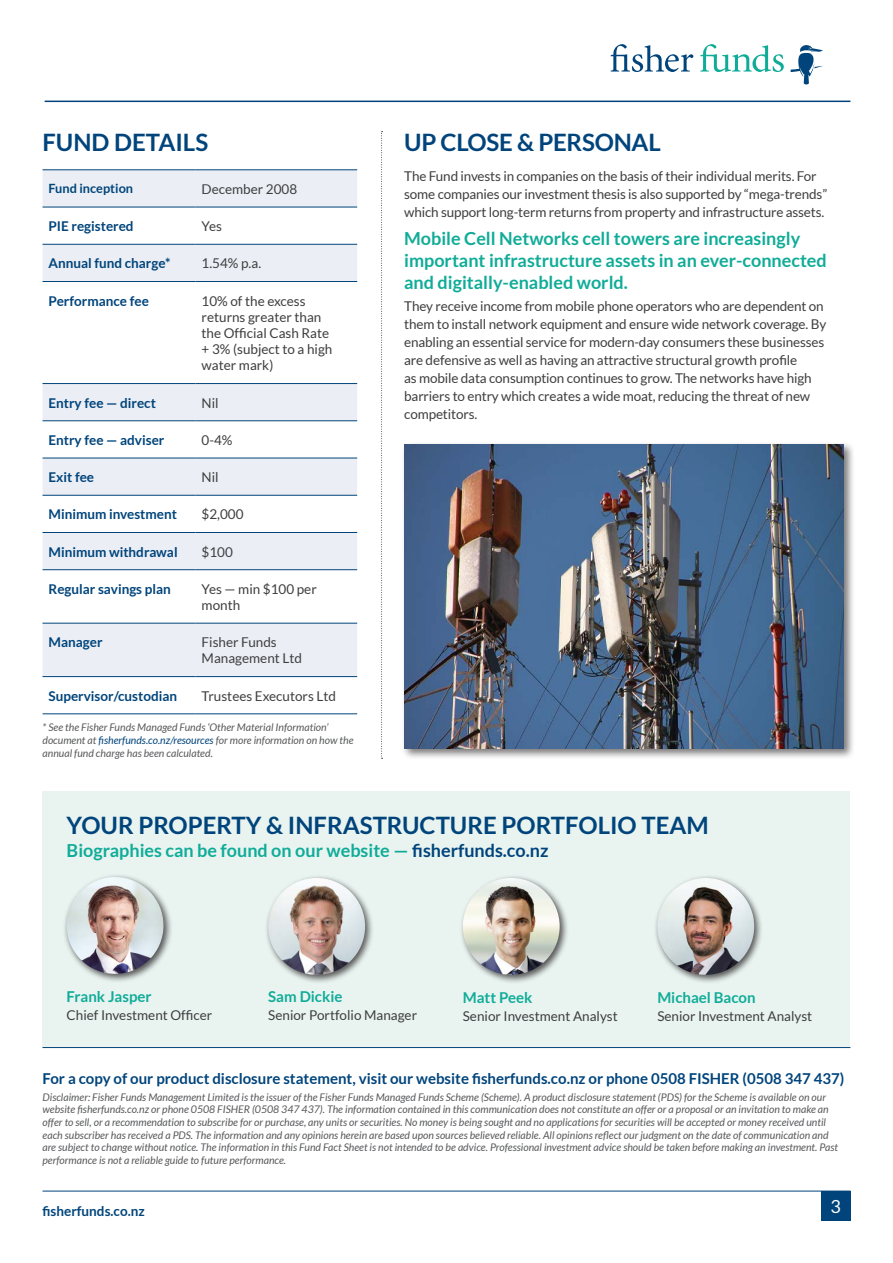
<style>
.page{position:relative;width:893px;height:1263px;background:#fff}
.page>*{position:absolute;margin:0;border:0;box-sizing:border-box;transform-origin:0 0}
._2018_-_Heading_1{font:700 24px "Lato";color:#00447b}
._2018_-_Heading_2{font:700 18px/21.6px "Lato";color:#10ac98}
.t1{font:18px "Lato";color:#fff}
._2018_-_Disclaimer_H{font:700 15px "Lato";color:#00447b}
._2018_-_Staff_Name{font:700 15px "Lato";color:#10ac98}
._2018_-_Body_text{font:13.5px/18px "Lato";letter-spacing:-.01em;color:#3e3e3f}
._2018_-_Body_text-2{font:700 13.5px "Lato";color:#00447b}
._2018_-_Body_text-3{font:700 12.75px "Lato";color:#00447b}
._2018_-_Disclaimer_T{font:italic 10.5px/12.6px "Lato";color:#57585a}
._2018_-_Fine_print{font:italic 10.5px/12.6px "Lato";color:#57585a}
.s1{color:#00447b}
</style>
<div class="page">
<hr style="left:43px;top:1191px;width:807px;height:1px;background:#00447b">
<div style="left:821px;top:1191px;width:29px;height:29px;background:#00447b"></div>
<div style="left:43px;top:791px;width:807px;height:256px;background:#e9f4f1"></div>
<hr style="left:45px;top:101px;width:805px;height:1px;background:#00447b">
<svg style="left:610px;top:44px;width:83px;height:28px"></svg>
<svg style="left:700px;top:44px;width:84px;height:28px"></svg>
<svg style="left:791px;top:45px;width:32px;height:39px"></svg>
<svg style="left:43px;top:170px;width:314px;height:506px"></svg>
<hr style="left:43px;top:169px;width:153px;height:1px;background:#00447b">
<hr style="left:196px;top:169px;width:161px;height:1px;background:#00447b">
<hr style="left:43px;top:207px;width:153px;height:1px;background:#00447b">
<hr style="left:196px;top:207px;width:161px;height:1px;background:#00447b">
<hr style="left:43px;top:244px;width:153px;height:1px;background:#00447b">
<hr style="left:196px;top:244px;width:161px;height:1px;background:#00447b">
<hr style="left:43px;top:281px;width:153px;height:1px;background:#00447b">
<hr style="left:196px;top:281px;width:161px;height:1px;background:#00447b">
<hr style="left:43px;top:383px;width:153px;height:1px;background:#00447b">
<hr style="left:196px;top:383px;width:161px;height:1px;background:#00447b">
<hr style="left:43px;top:420px;width:153px;height:1px;background:#00447b">
<hr style="left:196px;top:420px;width:161px;height:1px;background:#00447b">
<hr style="left:43px;top:458px;width:153px;height:1px;background:#00447b">
<hr style="left:196px;top:458px;width:161px;height:1px;background:#00447b">
<hr style="left:43px;top:495px;width:153px;height:1px;background:#00447b">
<hr style="left:196px;top:495px;width:161px;height:1px;background:#00447b">
<hr style="left:43px;top:532px;width:153px;height:1px;background:#00447b">
<hr style="left:196px;top:532px;width:161px;height:1px;background:#00447b">
<hr style="left:43px;top:569px;width:153px;height:1px;background:#00447b">
<hr style="left:196px;top:569px;width:161px;height:1px;background:#00447b">
<hr style="left:43px;top:623px;width:153px;height:1px;background:#00447b">
<hr style="left:196px;top:623px;width:161px;height:1px;background:#00447b">
<hr style="left:43px;top:676px;width:153px;height:1px;background:#00447b">
<hr style="left:196px;top:676px;width:161px;height:1px;background:#00447b">
<hr style="left:43px;top:713px;width:153px;height:1px;background:#00447b">
<hr style="left:196px;top:713px;width:161px;height:1px;background:#00447b">
<hr style="left:43px;top:1047px;width:807px;height:1px;background:#00447b">
<svg style="left:381px;top:131px;width:2px;height:628px"></svg>
<div style="left:401px;top:441px;width:454px;height:318px;background:#231f20;opacity:.6"></div>
<img style="left:404px;top:444px;width:440px;height:304px">
<div style="left:63px;top:873px;width:110px;height:110px;background:#231f20;opacity:.75"></div>
<img style="left:67px;top:877px;width:96px;height:97px;border-radius:48px">
<div style="left:264px;top:874px;width:110px;height:110px;background:#231f20;opacity:.75"></div>
<img style="left:268px;top:878px;width:97px;height:97px;border-radius:48px">
<div style="left:459px;top:874px;width:110px;height:110px;background:#231f20;opacity:.75"></div>
<img style="left:463px;top:878px;width:97px;height:97px;border-radius:48px">
<div style="left:653px;top:874px;width:110px;height:110px;background:#231f20;opacity:.75"></div>
<img style="left:657px;top:878px;width:97px;height:97px;border-radius:48px">
<p class="_2018_-_Heading_1" style="left:43px;top:128px;width:167px">FUND DETAILS</p>
<p class="_2018_-_Body_text-3" style="left:49px;top:181px;width:86px">Fund inception</p>
<p class="_2018_-_Body_text" style="left:202px;top:180px;width:97px">December 2008</p>
<p class="_2018_-_Body_text-2" style="left:49px;top:218px;width:87px">PIE registered</p>
<p class="_2018_-_Body_text" style="left:202px;top:217px;width:22px">Yes</p>
<p class="_2018_-_Body_text-2" style="left:49px;top:256px;width:123px">Annual fund charge*</p>
<p class="_2018_-_Body_text" style="left:202px;top:254px;width:61px">1.54% p.a.</p>
<p class="_2018_-_Body_text-2" style="left:49px;top:293px;width:102px">Performance fee</p>
<p class="_2018_-_Body_text" style="left:202px;top:292px;width:132px;line-height:16.2px">10% of the excess returns greater than the Official Cash Rate + 3% (subject to a high water mark)</p>
<p class="_2018_-_Body_text-2" style="left:49px;top:395px;width:109px">Entry fee — direct</p>
<p class="_2018_-_Body_text" style="left:202px;top:394px;width:19px">Nil</p>
<p class="_2018_-_Body_text-2" style="left:49px;top:432px;width:117px">Entry fee — adviser</p>
<p class="_2018_-_Body_text" style="left:202px;top:431px;width:32px">0-4%</p>
<p class="_2018_-_Body_text-2" style="left:49px;top:469px;width:47px">Exit fee</p>
<p class="_2018_-_Body_text" style="left:202px;top:468px;width:19px">Nil</p>
<p class="_2018_-_Body_text-2" style="left:49px;top:507px;width:130px">Minimum investment</p>
<p class="_2018_-_Body_text" style="left:202px;top:505px;width:44px">$2,000</p>
<p class="_2018_-_Body_text-2" style="left:49px;top:544px;width:131px">Minimum withdrawal</p>
<p class="_2018_-_Body_text" style="left:202px;top:542px;width:33px">$100</p>
<p class="_2018_-_Body_text-2" style="left:49px;top:581px;width:124px">Regular savings plan</p>
<p class="_2018_-_Body_text" style="left:202px;top:581px;width:117px;line-height:16.2px">Yes — min $100 per month</p>
<p class="_2018_-_Body_text-2" style="left:49px;top:634px;width:56px">Manager</p>
<p class="_2018_-_Body_text" style="left:202px;top:634px;width:102px;line-height:16.2px">Fisher Funds<br>Management Ltd</p>
<p class="_2018_-_Body_text-2" style="left:49px;top:688px;width:130px">Supervisor/custodian</p>
<p class="_2018_-_Body_text" style="left:202px;top:687px;width:136px">Trustees Executors Ltd</p>
<p class="_2018_-_Fine_print" style="left:43px;top:722px;width:313px">* See the Fisher Funds Managed Funds ‘Other Material Information’ document at <span class="s1">fisherfunds.co.nz/resources</span> for more information on how the annual fund charge has been calculated.</p>
<p class="_2018_-_Heading_1" style="left:404px;top:128px;width:258px">UP CLOSE &amp; PERSONAL</p>
<p class="_2018_-_Body_text" style="left:404px;top:167px;width:425px">The Fund invests in companies on the basis of their individual merits. For some companies our investment thesis is also supported by “mega-trends” which support long-term returns from property and infrastructure assets.</p>
<p class="_2018_-_Heading_2" style="left:404px;top:228px;width:424px">Mobile Cell Networks cell towers are increasingly important infrastructure assets in an ever-connected and digitally-enabled world.</p>
<p class="_2018_-_Body_text" style="left:404px;top:297px;width:424px">They receive income from mobile phone operators who are dependent on them to install network equipment and ensure wide network coverage. By enabling an essential service for modern-day consumers these businesses are defensive as well as having an attractive structural growth profile<br>as mobile data consumption continues to grow. The networks have high barriers to entry which creates a wide moat, reducing the threat of new competitors.</p>
<p class="_2018_-_Heading_1" style="left:67px;top:812px;width:644px">YOUR PROPERTY &amp; INFRASTRUCTURE PORTFOLIO TEAM</p>
<p class="_2018_-_Heading_2" style="left:67px;top:839px;width:483px">Biographies can be found on our website — <span class="s1">fisherfunds.co.nz</span></p>
<p class="_2018_-_Staff_Name" style="left:67px;top:988px;width:86px">Frank Jasper</p>
<p class="_2018_-_Body_text" style="left:67px;top:1006px;width:147px">Chief Investment Officer</p>
<p class="_2018_-_Staff_Name" style="left:268px;top:988px;width:76px">Sam Dickie</p>
<p class="_2018_-_Body_text" style="left:268px;top:1006px;width:150px">Senior Portfolio Manager</p>
<p class="_2018_-_Staff_Name" style="left:463px;top:988px;width:71px">Matt Peek</p>
<p class="_2018_-_Body_text" style="left:463px;top:1007px;width:156px">Senior Investment Analyst</p>
<p class="_2018_-_Staff_Name" style="left:657px;top:988px;width:100px">Michael Bacon</p>
<p class="_2018_-_Body_text" style="left:657px;top:1007px;width:156px">Senior Investment Analyst</p>
<p class="_2018_-_Disclaimer_H" style="left:43px;top:1070px;width:803px">For a copy of our product disclosure statement, visit our website fisherfunds.co.nz or phone 0508 FISHER (0508 347 437)</p>
<p class="_2018_-_Disclaimer_T" style="left:43px;top:1091px;width:797px">Disclaimer: Fisher Funds Management Limited is the issuer of the Fisher Funds Managed Funds Scheme (Scheme). A product disclosure statement (PDS) for the Scheme is available on our website fisherfunds.co.nz or phone 0508 FISHER (0508 347 437). The information contained in this communication does not constitute an offer or a proposal or an invitation to make an offer to sell, or a recommendation to subscribe for or purchase, any units or securities. No money is being sought and no applications for securities will be accepted or money received until each subscriber has received a PDS. The information and any opinions herein are based upon sources believed reliable. All opinions reflect our judgment on the date of communication and are subject to change without notice. The information in this Fund Fact Sheet is not intended to be advice. Professional investment advice should be taken before making an investment. Past performance is not a reliable guide to future performance.</p>
<p class="_2018_-_Body_text-2" style="left:43px;top:1203px;width:104px">fisherfunds.co.nz</p>
<h2 class="t1" style="left:831px;top:1197px;width:12px">3</h2>
</div>
